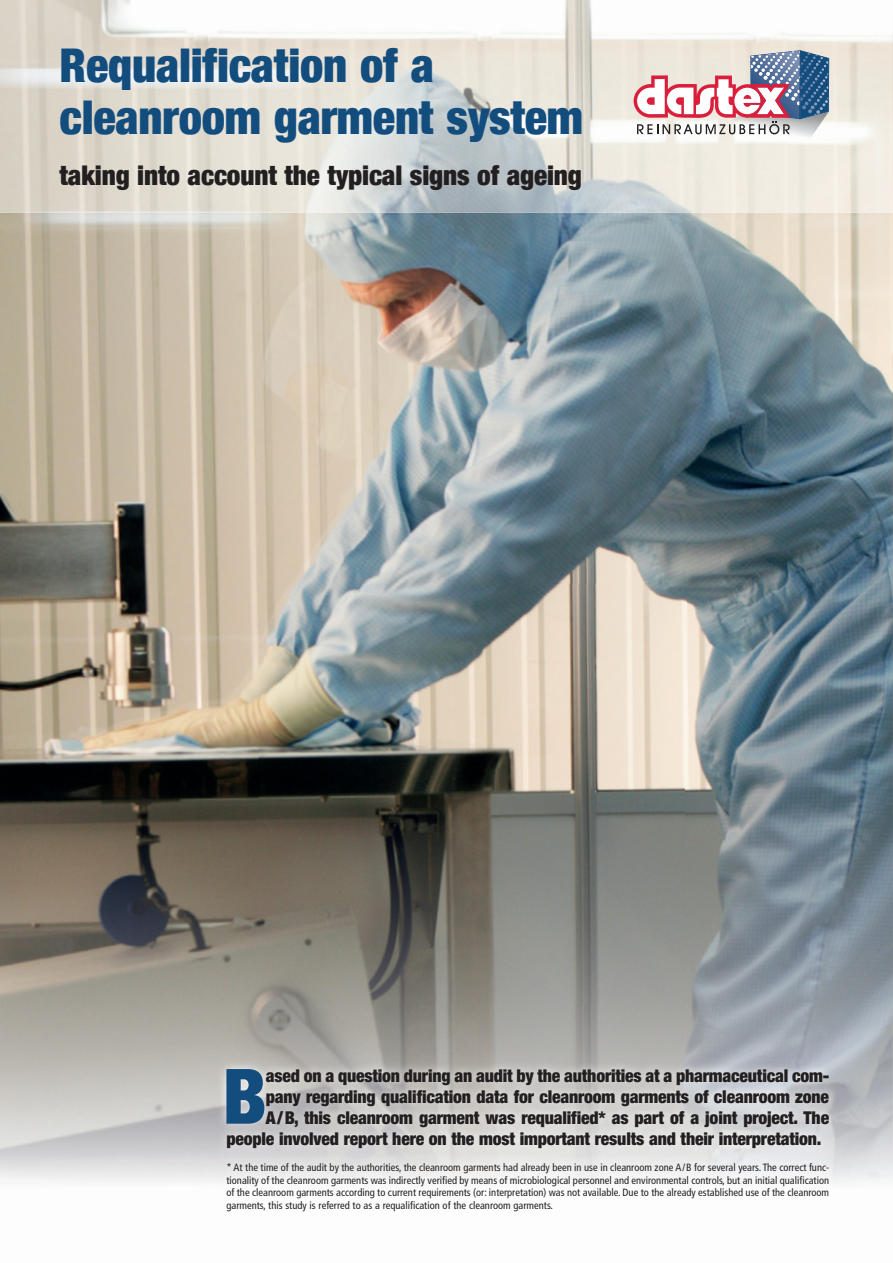
<style>
.page{position:relative;width:893px;height:1263px;background:#fff}
.page>*{position:absolute;margin:0;border:0;box-sizing:border-box;transform-origin:0 0}
.t1{font:900 condensed 76.5px "Helvetica Neue";color:#134d7e}
.t2{font:900 condensed 46.5px/51.9px "Helvetica Neue";letter-spacing:-.005em;color:#134d7e}
.t3{font:900 condensed 27.15px "Helvetica Neue";letter-spacing:-.005em;color:#231f20}
.t4{font:900 condensed 17.7px "Helvetica Neue";letter-spacing:-.01em;color:#231f20}
.t5{font:condensed 10.5px/12.6px "Frutiger LT Std";color:#231f20;text-align:justify}
</style>
<div class="page">
<img style="left:0;top:213px;width:43px;height:968px">
<img style="left:264px;top:213px;width:418px;height:368px">
<img style="left:682px;top:213px;width:211px;height:793px">
<img style="left:43px;top:213px;width:221px;height:840px">
<img style="left:256px;top:581px;width:431px;height:421px">
<img style="left:256px;top:1002px;width:480px;height:57px">
<img style="left:0;top:0;width:788px;height:213px">
<img style="left:725px;top:134px;width:104px;height:8px">
<svg style="left:634px;top:50px;width:195px;height:84px"></svg>
<h2 class="t2" style="left:60px;top:37px;width:525px">Requalification of a cleanroom garment system</h2>
<h3 class="t3" style="left:60px;top:153px;width:524px">taking into account the typical signs of ageing</h3>
<h1 class="t1" style="left:223px;top:1049px;width:45px">B</h1>
<h3 class="t4" style="left:266px;top:1064px;width:565px">ased on a question during an audit by the authorities at a pharmaceutical com-</h3>
<h3 class="t4" style="left:266px;top:1085px;width:565px">pany regarding qualification data for cleanroom garments of cleanroom zone</h3>
<h3 class="t4" style="left:266px;top:1106px;width:565px">A/B, this cleanroom garment was requalified* as part of a joint project. The</h3>
<h3 class="t4" style="left:226px;top:1127px;width:597px">people involved report here on the most impor tant results and their interpretation.</h3>
<p class="t5" style="left:226px;top:1161px;width:604px">* At the time of the audit by the authorities, the cleanroom garments had already been in use in cleanroom zone A/B for several years. The correct func&shy;tionality of the cleanroom garments was indirectly verified by means of microbiological personnel and environmental controls, but an initial qualification of the cleanroom garments according to current requirements (or: interpretation) was not available. Due to the already established use of the cleanroom garments, this study is referred to as a requalification of the cleanroom garments.</p>
</div>
